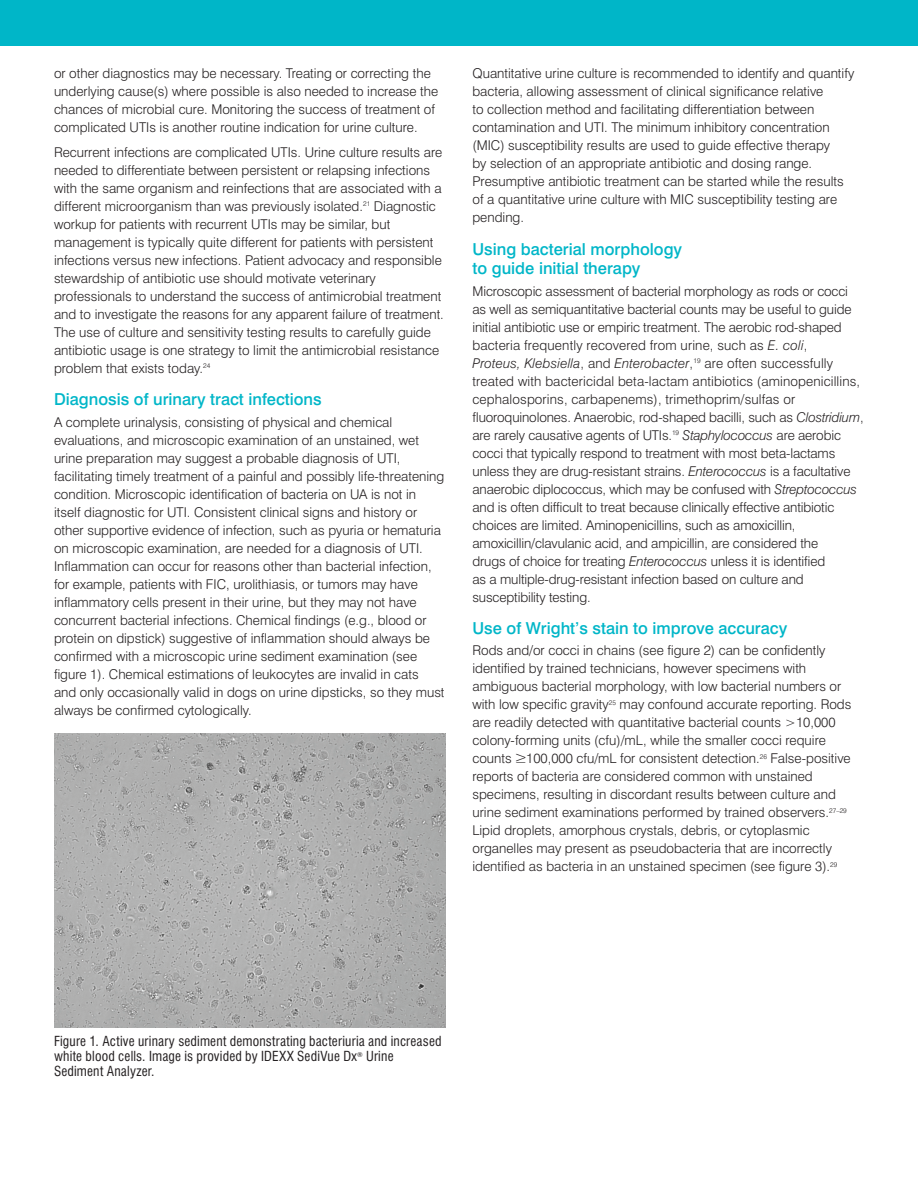
<style>
.page{position:relative;width:918px;height:1188px;background:#fff}
.page>*{position:absolute;margin:0;border:0;box-sizing:border-box;transform-origin:0 0}
.Paragraph_headings{font:500 16.5px/19.5px "Swiss 721 BT";color:#00b6c8}
.Body{font:300 13.5px/18px "Swiss 721 BT";color:#231f20}
.Body-2{font:condensed 13.5px/15px "Swiss 721 BT";letter-spacing:.015em;color:#231f20}
.s1{font-style:italic}
.s2{font-family:"Helvetica Neue";font-weight:100;font-size:18px}
</style>
<div class="page">
<div style="left:0;top:0;width:918px;height:46px;background:#00b6c8"></div>
<img style="left:54px;top:734px;width:392px;height:294px">
<p class="Body" style="left:54px;top:64px;width:386px">or other diagnostics may be necessary. Treating or correcting the underlying cause(s) where possible is also needed to increase the chances of microbial cure. Monitoring the success of treatment of complicated UTIs is another routine indication for urine culture.</p>
<p class="Body" style="left:54px;top:143px;width:391px">Recurrent infections are complicated UTIs. Urine culture results are needed to differentiate between persistent or relapsing infections with the same organism and reinfections that are associated with a different microorganism than was previously isolated.<sup>21</sup> Diagnostic workup for patients with recurrent UTIs may be similar, but management is typically quite different for patients with persistent infections versus new infections. Patient advocacy and responsible stewardship of antibiotic use should motivate veterinary professionals to understand the success of antimicrobial treatment and to investigate the reasons for any apparent failure of treatment.<br>The use of culture and sensitivity testing results to carefully guide antibiotic usage is one strategy to limit the antimicrobial resistance problem that exists today.<sup>24</sup></p>
<p class="Paragraph_headings" style="left:54px;top:390px;width:269px">Diagnosis of urinary tract infections</p>
<p class="Body" style="left:54px;top:413px;width:392px">A complete urinalysis, consisting of physical and chemical evaluations, and microscopic examination of an unstained, wet urine preparation may suggest a probable diagnosis of UTI, facilitating timely treatment of a painful and possibly life-threatening condition. Microscopic identification of bacteria on UA is not in itself diagnostic for UTI. Consistent clinical signs and history or other supportive evidence of infection, such as pyuria or hematuria on microscopic examination, are needed for a diagnosis of UTI.<br>Inflammation can occur for reasons other than bacterial infection, for example, patients with FIC, urolithiasis, or tumors may have inflammatory cells present in their urine, but they may not have concurrent bacterial infections. Chemical findings (e.g., blood or protein on dipstick) suggestive of inflammation should always be confirmed with a microscopic urine sediment examination (see figure 1). Chemical estimations of leukocytes are invalid in cats<br>and only occasionally valid in dogs on urine dipsticks, so they must always be confirmed cytologically.</p>
<p class="Body" style="left:472px;top:64px;width:383px">Quantitative urine culture is recommended to identify and quantify bacteria, allowing assessment of clinical significance relative<br>to collection method and facilitating differentiation between contamination and UTI. The minimum inhibitory concentration (MIC) susceptibility results are used to guide effective therapy<br>by selection of an appropriate antibiotic and dosing range.<br>Presumptive antibiotic treatment can be started while the results of a quantitative urine culture with MIC susceptibility testing are pending.</p>
<p class="Paragraph_headings" style="left:472px;top:239px;width:211px">Using bacterial morphology to guide initial therapy</p>
<p class="Body" style="left:472px;top:282px;width:393px">Microscopic assessment of bacterial morphology as rods or cocci as well as semiquantitative bacterial counts may be useful to guide initial antibiotic use or empiric treatment. The aerobic rod-shaped bacteria frequently recovered from urine, such as <span class="s1">E. coli</span>,<br><span class="s1">Proteus, Klebsiella</span>, and <span class="s1">Enterobacter</span>,<sup>19</sup> are often successfully treated with bactericidal beta-lactam antibiotics (aminopenicillins, cephalosporins, carbapenems), trimethoprim/sulfas or fluoroquinolones. Anaerobic, rod-shaped bacilli, such as <span class="s1">Clostridium</span>, are rarely causative agents of UTIs.<sup>19</sup> <span class="s1">Staphylococcus</span> are aerobic cocci that typically respond to treatment with most beta-lactams unless they are drug-resistant strains. <span class="s1">Enterococcus</span> is a facultative anaerobic diplococcus, which may be confused with <span class="s1">Streptococcus </span>and is often difficult to treat because clinically effective antibiotic choices are limited. Aminopenicillins, such as amoxicillin, amoxicillin/clavulanic acid, and ampicillin, are considered the<br>drugs of choice for treating <span class="s1">Enterococcus</span> unless it is identified<br>as a multiple-drug-resistant infection based on culture and susceptibility testing.</p>
<p class="Paragraph_headings" style="left:472px;top:618px;width:316px">Use of Wright’s stain to improve accuracy</p>
<p class="Body" style="left:472px;top:641px;width:380px">Rods and/or cocci in chains (see figure 2) can be confidently identified by trained technicians, however specimens with ambiguous bacterial morphology, with low bacterial numbers or with low specific gravity<sup>25</sup> may confound accurate reporting. Rods are readily detected with quantitative bacterial counts &gt;10,000 colony-forming units (cfu)/mL, while the smaller cocci require counts <span class="s2">≥</span>100,000 cfu/mL for consistent detection.<sup>26</sup> False-positive reports of bacteria are considered common with unstained specimens, resulting in discordant results between culture and urine sediment examinations performed by trained observers.<sup>27–29<br></sup>Lipid droplets, amorphous crystals, debris, or cytoplasmic organelles may present as pseudobacteria that are incorrectly identified as bacteria in an unstained specimen (see figure 3).<sup>29</sup></p>
<p class="Body-2" style="left:54px;top:1034px;width:389px">Figure 1. Active urinary sediment demonstrating bacteriuria and increased white blood cells. Image is provided by IDEXX SediVue Dx<sup>®</sup> Urine<br>Sediment Analyzer.</p>
</div>
